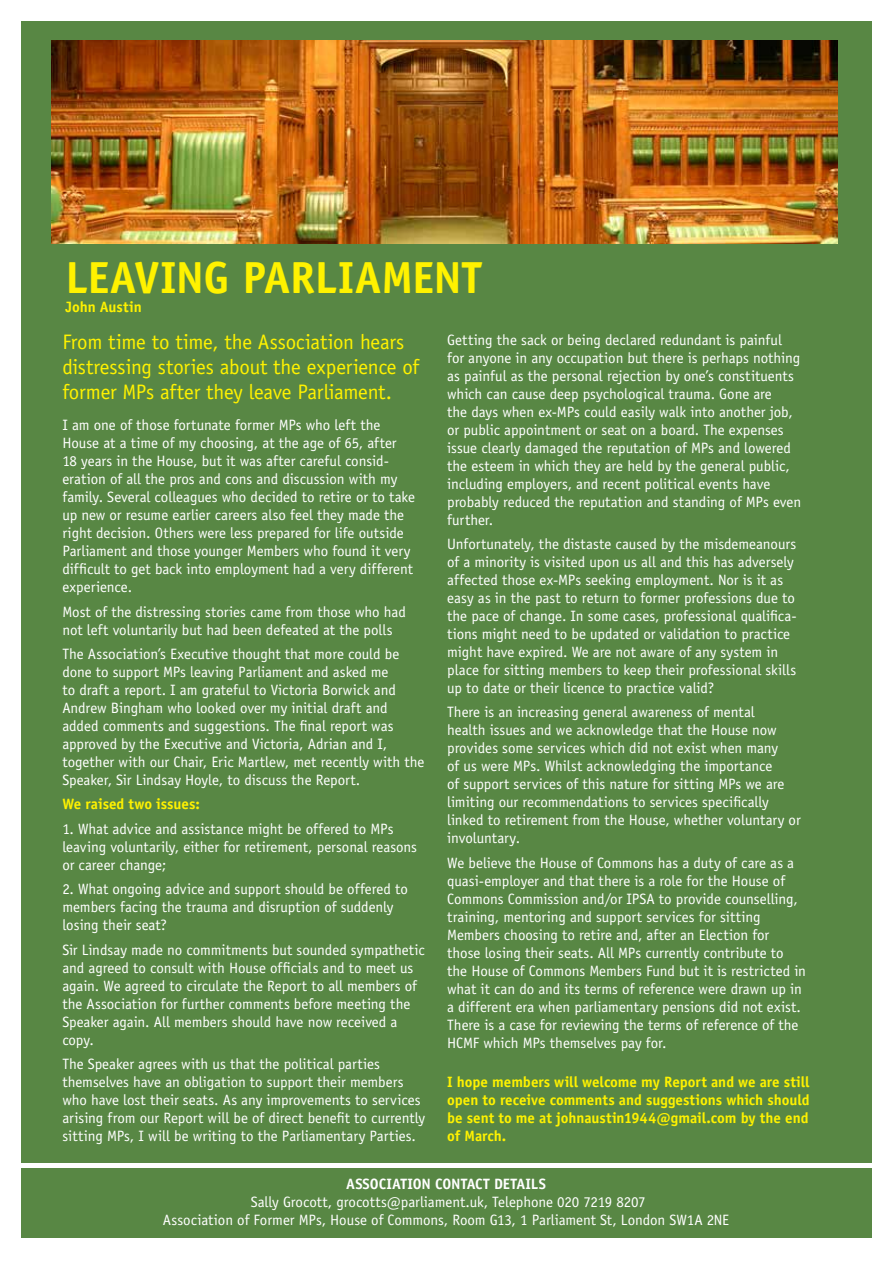
<style>
.page{position:relative;width:893px;height:1263px;background:#fff}
.page>*{position:absolute;margin:0;border:0;box-sizing:border-box;transform-origin:0 0}
.t1{font:700 45px "Officina Sans Std";letter-spacing:-.01em;color:#fff200}
.t2{font:21px/25.2px "Officina Sans Std";letter-spacing:-.015em;color:#fff200}
.t3{font:15px/18px "Officina Sans Std";letter-spacing:-.005em;color:#fff}
.t4{font:700 15px/18px "Officina Sans Std";letter-spacing:-.005em;color:#fff200;text-align:justify}
.t5{font:700 15px "Officina Sans Std";color:#fff}
</style>
<div class="page">
<div style="left:21px;top:21px;width:851px;height:1142px;background:#588744"></div>
<img style="left:52px;top:40px;width:786px;height:203px">
<div style="left:21px;top:1169px;width:851px;height:69px;background:#588744"></div>
<h1 class="t1" style="left:65px;top:249px;width:418px">LEAVING PARLIAMENT</h1>
<p class="t4" style="left:65px;top:298px;width:78px">John Austin</p>
<h2 class="t2" style="left:62px;top:329px;width:358px">From time to time, the Association hears distressing stories about the experience of former MPs after they leave Parliament.</h2>
<p class="t3" style="left:62px;top:416px;width:354px">I am one of those fortunate former MPs who left the House at a time of my choosing, at the age of 65, after 18 years in the House, but it was after careful consid&shy;eration of all the pros and cons and discussion with my family. Several colleagues who decided to retire or to take up new or resume earlier careers also feel they made the right decision. Others were less prepared for life outside Parliament and those younger Members who found it very difficult to get back into employment had a very different experience.</p>
<p class="t3" style="left:62px;top:602px;width:345px">Most of the distressing stories came from those who had not left voluntarily but had been defeated at the polls</p>
<p class="t3" style="left:62px;top:645px;width:364px">The Association’s Executive thought that more could be done to support MPs leaving Parliament and asked me<br>to draft a report. I am grateful to Victoria Borwick and Andrew Bingham who looked over my initial draft and added comments and suggestions. The final report was approved by the Executive and Victoria, Adrian and I, together with our Chair, Eric Martlew, met recently with the Speaker, Sir Lindsay Hoyle, to discuss the Report.</p>
<p class="t4" style="left:62px;top:795px;width:139px">We raised two issues:</p>
<p class="t3" style="left:62px;top:820px;width:356px">1. What advice and assistance might be offered to MPs leaving voluntarily, either for retirement, personal reasons or career change;</p>
<p class="t3" style="left:62px;top:880px;width:347px">2. What ongoing advice and support should be offered to members facing the trauma and disruption of suddenly losing their seat?</p>
<p class="t3" style="left:62px;top:940px;width:364px">Sir Lindsay made no commitments but sounded sympathetic and agreed to consult with House officials and to meet us again. We agreed to circulate the Report to all members of the Association for further comments before meeting the Speaker again. All members should have now received a copy.</p>
<p class="t3" style="left:62px;top:1055px;width:364px">The Speaker agrees with us that the political parties themselves have an obligation to support their members who have lost their seats. As any improvements to services arising from our Report will be of direct benefit to currently sitting MPs, I will be writing to the Parliamentary Parties.</p>
<p class="t3" style="left:447px;top:331px;width:355px">Getting the sack or being declared redundant is painful for anyone in any occupation but there is perhaps nothing as painful as the personal rejection by one’s constituents which can cause deep psychological trauma. Gone are<br>the days when ex-MPs could easily walk into another job, or public appointment or seat on a board. The expenses issue clearly damaged the reputation of MPs and lowered the esteem in which they are held by the general public, including employers, and recent political events have probably reduced the reputation and standing of MPs even further.</p>
<p class="t3" style="left:447px;top:535px;width:351px">Unfortunately, the distaste caused by the misdemeanours of a minority is visited upon us all and this has adversely affected those ex-MPs seeking employment. Nor is it as easy as in the past to return to former professions due to the pace of change. In some cases, professional qualifica&shy;tions might need to be updated or validation to practice might have expired. We are not aware of any system in place for sitting members to keep their professional skills up to date or their licence to practice valid?</p>
<p class="t3" style="left:447px;top:703px;width:355px">There is an increasing general awareness of mental<br>health issues and we acknowledge that the House now provides some services which did not exist when many<br>of us were MPs. Whilst acknowledging the importance<br>of support services of this nature for sitting MPs we are limiting our recommendations to services specifically linked to retirement from the House, whether voluntary or involuntary.</p>
<p class="t3" style="left:447px;top:854px;width:360px">We believe the House of Commons has a duty of care as a quasi-employer and that there is a role for the House of Commons Commission and/or IPSA to provide counselling, training, mentoring and support services for sitting Members choosing to retire and, after an Election for those losing their seats. All MPs currently contribute to the House of Commons Members Fund but it is restricted in what it can do and its terms of reference were drawn up in a different era when parliamentary pensions did not exist.<br>There is a case for reviewing the terms of reference of the HCMF which MPs themselves pay for.</p>
<p class="t4" style="left:447px;top:1072px;width:364px">I hope members will welcome my Report and we are still open to receive comments and suggestions which should be sent to me at johnaustin1944@gmail.com by the end of March.</p>
<p class="t5" style="left:346px;top:1175px;width:201px">ASSOCIATION CONTACT DETAILS</p>
<p class="t3" style="left:163px;top:1193px;width:568px;text-align:center">Sally Grocott, grocotts@parliament.uk, Telephone 020 7219 8207<br>Association of Former MPs, House of Commons, Room G13, 1 Parliament St, London SW1A 2NE</p>
</div>
